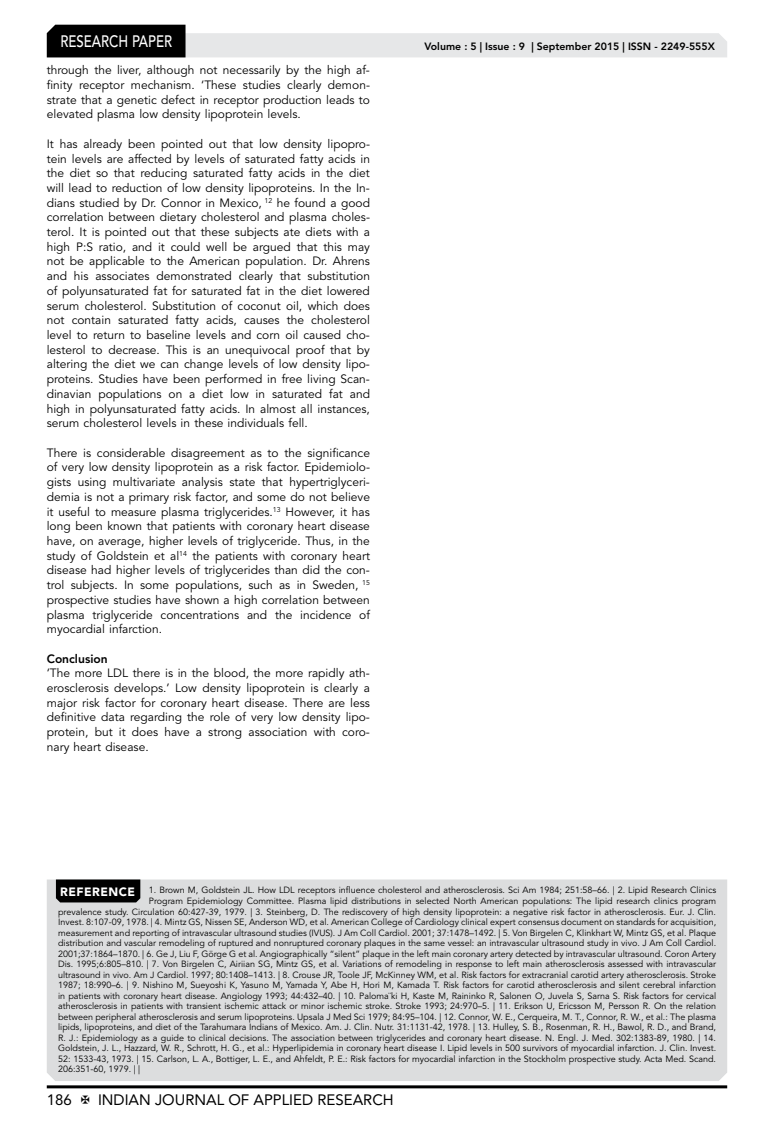
<style>
.page{position:relative;width:774px;height:1136px;background:#fff}
.page>*{position:absolute;margin:0;border:0;box-sizing:border-box;transform-origin:0 0}
.t1{font:500 16.5px "Avenir LT Std";color:#fff;scale:.8 1}
.t2{font:15px "Avenir LT Std";color:#000}
.t3{font:12px/14.7px "Avenir LT Std";color:#000;text-align:justify}
.t4{font:800 12px "Avenir LT Std";color:#000}
.t5{font:800 10.5px "Avenir LT Std";color:#000}
.t6{font:9px "Avenir LT Std";color:#000}
.s1{font-weight:900;font-size:12px;color:#fff}
</style>
<div class="page">
<hr style="left:47px;top:1085px;width:680px;height:3px;background:#000">
<svg style="left:47px;top:25px;width:680px;height:32px"></svg>
<div style="left:47px;top:879px;width:680px;height:201px;background:#dcddde"></div>
<div style="left:56px;top:879px;width:84px;height:23px;background:#000"></div>
<h1 class="t1" style="left:60px;top:32px;width:139px">RESEARCH PAPER</h1>
<h3 class="t3" style="left:47px;top:63px;width:325px">through the liver, although not necessarily by the high af&shy;finity receptor mechanism. ‘These studies clearly demon&shy;strate that a genetic defect in receptor production leads to elevated plasma low density lipoprotein levels.</h3>
<p class="t3" style="left:47px;top:137px;width:325px">It has already been pointed out that low density lipopro&shy;tein levels are affected by levels of saturated fatty acids in the diet so that reducing saturated fatty acids in the diet will lead to reduction of low density lipoproteins. In the In&shy;dians studied by Dr. Connor in Mexico, <sup>12</sup> he found a good correlation between dietary cholesterol and plasma choles&shy;terol. It is pointed out that these subjects ate diets with a high P:S ratio, and it could well be argued that this may not be applicable to the American population. Dr. Ahrens and his associates demonstrated clearly that substitution of polyunsaturated fat for saturated fat in the diet lowered serum cholesterol. Substitution of coconut oil, which does not contain saturated fatty acids, causes the cholesterol level to return to baseline levels and corn oil caused cho&shy;lesterol to decrease. This is an unequivocal proof that by altering the diet we can change levels of low density lipo&shy;proteins. Studies have been performed in free living Scan&shy;dinavian populations on a diet low in saturated fat and high in polyunsaturated fatty acids. In almost all instances, serum cholesterol levels in these individuals fell.</p>
<p class="t3" style="left:47px;top:445px;width:325px">There is considerable disagreement as to the significance of very low density lipoprotein as a risk factor. Epidemiolo&shy;gists using multivariate analysis state that hypertriglyceri&shy;demia is not a primary risk factor, and some do not believe it useful to measure plasma triglycerides.<sup>13</sup> However, it has long been known that patients with coronary heart disease have, on average, higher levels of triglyceride. Thus, in the study of Goldstein et al<sup>14</sup> the patients with coronary heart disease had higher levels of triglycerides than did the con&shy;trol subjects. In some populations, such as in Sweden, <sup>15 </sup>prospective studies have shown a high correlation between plasma triglyceride concentrations and the incidence of myocardial infarction.</p>
<h3 class="t4" style="left:47px;top:651px;width:62px">Conclusion</h3>
<p class="t3" style="left:47px;top:666px;width:325px">‘The more LDL there is in the blood, the more rapidly ath&shy;erosclerosis develops.’ Low density lipoprotein is clearly a major risk factor for coronary heart disease. There are less definitive data regarding the role of very low density lipo&shy;protein, but it does have a strong association with coro&shy;nary heart disease.</p>
<p class="t5" style="left:424px;top:41px;width:292px">Volume : 5 | Issue : 9 | September 2015 | ISSN - 2249-555X</p>
<p class="t6" style="left:60px;top:885px;width:657px"><span class="s1">REFERENCE</span> 1. Brown M, Goldstein JL. How LDL receptors influence cholesterol and atherosclerosis. Sci Am 1984; 251:58–66. | 2. Lipid Research Clinics</p>
<p class="t6" style="left:149px;top:895px;width:569px">Program Epidemiology Committee. Plasma lipid distributions in selected North American populations: The lipid research clinics program</p>
<p class="t6" style="left:58px;top:906px;width:659px">prevalence study. Circulation 60:427-39, 1979. | 3. Steinberg, D. The rediscovery of high density lipoprotein: a negative risk factor in atherosclerosis. Eur. J. Clin.</p>
<p class="t6" style="left:58px;top:916px;width:660px">Invest. 8:107-09, 1978. | 4. Mintz GS, Nissen SE, Anderson WD, et al. American College of Cardiology clinical expert consensus document on standards for acquisition,</p>
<p class="t6" style="left:58px;top:927px;width:660px">measurement and reporting of intravascular ultrasound studies (IVUS). J Am Coll Cardiol. 2001; 37:1478–1492. | 5. Von Birgelen C, Klinkhart W, Mintz GS, et al. Plaque</p>
<p class="t6" style="left:58px;top:937px;width:660px">distribution and vascular remodeling of ruptured and nonruptured coronary plaques in the same vessel: an intravascular ultrasound study in vivo. J Am Coll Cardiol.</p>
<p class="t6" style="left:58px;top:948px;width:660px">2001;37:1864–1870. | 6. Ge J, Liu F, Görge G et al. Angiographically “silent” plaque in the left main coronary artery detected by intravascular ultrasound. Coron Artery</p>
<p class="t6" style="left:58px;top:958px;width:660px">Dis. 1995;6:805–810. | 7. Von Birgelen C, Airiian SG, Mintz GS, et al. Variations of remodeling in response to left main atherosclerosis assessed with intravascular</p>
<p class="t6" style="left:58px;top:969px;width:659px">ultrasound in vivo. Am J Cardiol. 1997; 80:1408–1413. | 8. Crouse JR, Toole JF, McKinney WM, et al. Risk factors for extracranial carotid artery atherosclerosis. Stroke</p>
<p class="t6" style="left:58px;top:979px;width:659px">1987; 18:990–6. | 9. Nishino M, Sueyoshi K, Yasuno M, Yamada Y, Abe H, Hori M, Kamada T. Risk factors for carotid atherosclerosis and silent cerebral infarction</p>
<p class="t6" style="left:58px;top:990px;width:660px">in patients with coronary heart disease. Angiology 1993; 44:432–40. | 10. Paloma¨ki H, Kaste M, Raininko R, Salonen O, Juvela S, Sarna S. Risk factors for cervical</p>
<p class="t6" style="left:58px;top:1000px;width:660px">atherosclerosis in patients with transient ischemic attack or minor ischemic stroke. Stroke 1993; 24:970–5. | 11. Erikson U, Ericsson M, Persson R. On the relation</p>
<p class="t6" style="left:58px;top:1011px;width:660px">between peripheral atherosclerosis and serum lipoproteins. Upsala J Med Sci 1979; 84:95–104. | 12. Connor, W. E., Cerqueira, M. T., Connor, R. W., et al.: The plasma</p>
<p class="t6" style="left:58px;top:1021px;width:659px">lipids, lipoproteins, and diet of the Tarahumara Indians of Mexico. Am. J. Clin. Nutr. 31:1131-42, 1978. | 13. Hulley, S. B., Rosenman, R. H., Bawol, R. D., and Brand,</p>
<p class="t6" style="left:58px;top:1032px;width:659px">R. J.: Epidemiology as a guide to clinical decisions. The association between triglycerides and coronary heart disease. N. Engl. J. Med. 302:1383-89, 1980. | 14.</p>
<p class="t6" style="left:58px;top:1042px;width:660px">Goldstein, J. L., Hazzard, W. R., Schrott, H. G., et al.: Hyperlipidemia in coronary heart disease I. Lipid levels in 500 survivors of myocardial infarction. J. Clin. Invest.</p>
<p class="t6" style="left:58px;top:1053px;width:659px">52: 1533-43, 1973. | 15. Carlson, L. A., Bottiger, L. E., and Ahfeldt, P. E.: Risk factors for myocardial infarction in the Stockholm prospective study. Acta Med. Scand.</p>
<p class="t6" style="left:58px;top:1063px;width:84px">206:351-60, 1979. | |</p>
<h2 class="t2" style="left:47px;top:1090px;width:27px">186</h2>
<h2 class="t2" style="left:98px;top:1090px;width:297px">INDIAN JOURNAL OF APPLIED RESEARCH</h2>
</div>
